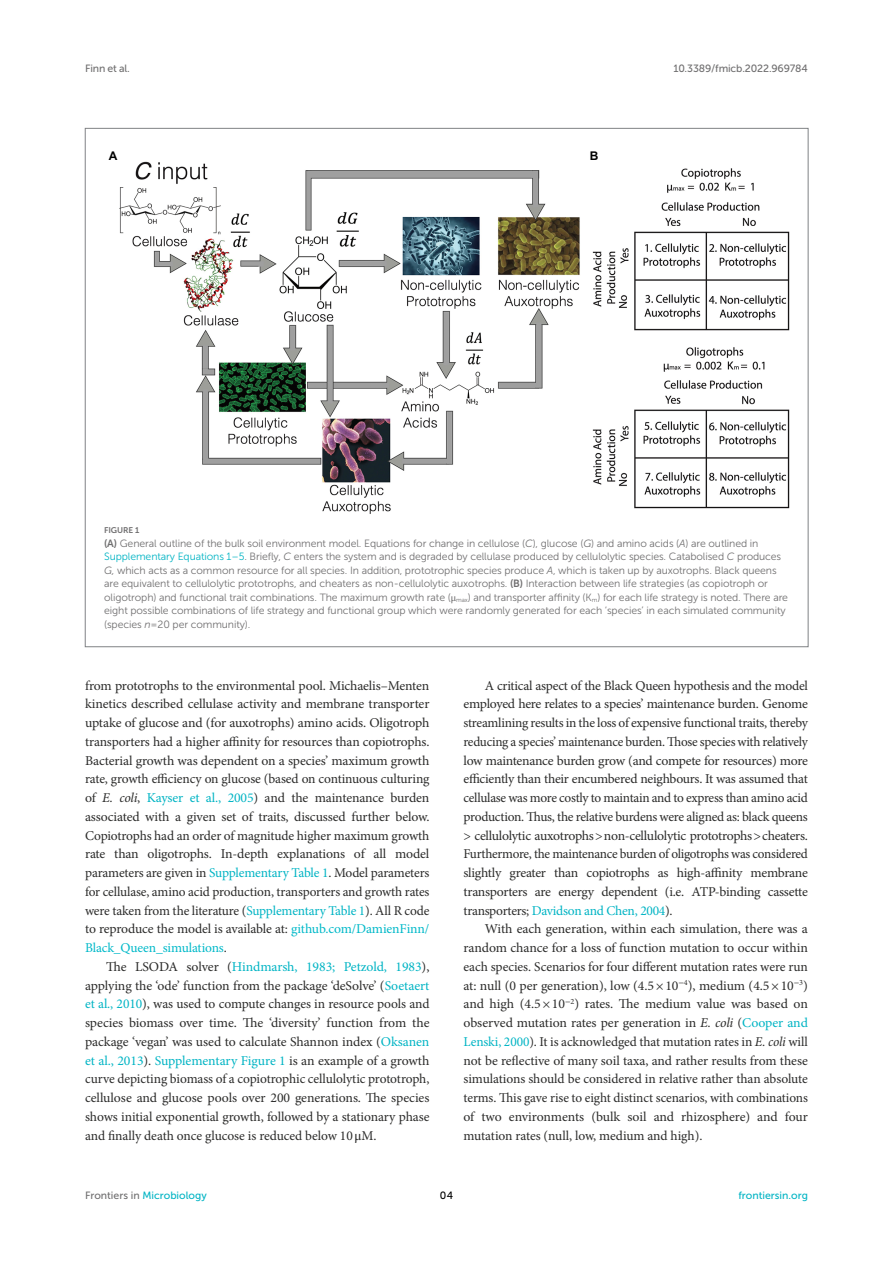
<style>
.page{position:relative;width:893px;height:1263px;background:#fff}
.page>*{position:absolute;margin:0;border:0;box-sizing:border-box;transform-origin:0 0}
.TEXT{font:13.5px/18.8px "Minion Pro";letter-spacing:-.01em;color:#2b2b2a;text-align:justify}
.TEXT_FLUSH{font:13.5px/18.8px "Minion Pro";letter-spacing:-.01em;color:#2b2b2a;text-align:justify}
.t1{font:700 12px "Arial";color:#000}
.FIG_LEG{font:10.5px/13.5px "Museo Sans 300";letter-spacing:-.01em;color:#706f70}
.t2{font:10.5px "Museo Sans 500";color:#00b4c4}
.t3{font:10.5px "Museo Sans 500";letter-spacing:-.015em;color:#706f70}
.t4{font:10.5px "Museo Sans 500";color:#000}
.FIG_HD{font:8.25px "Museo Sans 700";letter-spacing:-.01em;color:#706f70}
.s1{font-family:"Museo Sans 700"}
.s2{font-style:italic}
.s3{color:#00b4c4}
.s4{font-family:"STIX General"}
.s5{color:#00b9c9}
.s6{color:#706f70}
</style>
<div class="page">
<img style="left:119px;top:161px;width:670px;height:353px">
<p class="t3" style="left:85px;top:63px;width:46px">Finn et al.</p>
<p class="t3" style="left:673px;top:63px;width:136px">10.3389/fmicb.2022.969784</p>
<p class="t1" style="left:109px;top:148px;width:10px">A</p>
<p class="t1" style="left:590px;top:148px;width:10px">B</p>
<p class="FIG_HD" style="left:104px;top:526px;width:37px">FIGURE 1</p>
<p class="FIG_LEG" style="left:104px;top:536px;width:685px"><span class="s1">(A)</span> General outline of the bulk soil environment model. Equations for change in cellulose (<span class="s2">C</span>), glucose (<span class="s2">G</span>) and amino acids (<span class="s2">A</span>) are outlined in <span class="s3">Supplementary Equations 1–5</span>. Briefly, <span class="s2">C</span> enters the system and is degraded by cellulase produced by cellulolytic species. Catabolised <span class="s2">C</span> produces <span class="s2">G,</span> which acts as a common resource for all species. In addition, prototrophic species produce <span class="s2">A</span>, which is taken up by auxotrophs. Black queens are equivalent to cellulolytic prototrophs, and cheaters as non-cellulolytic auxotrophs. <span class="s1">(B)</span> Interaction between life strategies (as copiotroph or oligotroph) and functional trait combinations. The maximum growth rate (<span class="s4">μ</span><sub>max</sub>) and transporter affinity (K<sub>m</sub>) for each life strategy is noted. There are eight possible combinations of life strategy and functional group which were randomly generated for each ‘species’ in each simulated community (species <span class="s2">n</span> = 20 per community).</p>
<p class="TEXT_FLUSH" style="left:85px;top:676px;width:346px">from prototrophs to the environmental pool. Michaelis–Menten kinetics described cellulase activity and membrane transporter uptake of glucose and (for auxotrophs) amino acids. Oligotroph transporters had a higher affinity for resources than copiotrophs.<br>Bacterial growth was dependent on a species’ maximum growth rate, growth efficiency on glucose (based on continuous culturing of <span class="s2">E. coli</span>, <span class="s3">Kayser et al., 2005</span>) and the maintenance burden associated with a given set of traits, discussed further below.<br>Copiotrophs had an order of magnitude higher maximum growth rate than oligotrophs. In-depth explanations of all model parameters are given in <span class="s3">Supplementary Table 1</span>. Model parameters for cellulase, amino acid production, transporters and growth rates were taken from the literature (<span class="s3">Supplementary Table 1</span>). All R code to reproduce the model is available at: <span class="s5">github.com/DamienFinn/ Black_Queen_simulations</span>.</p>
<p class="TEXT" style="left:85px;top:957px;width:346px;text-indent:21px">The LSODA solver (<span class="s3">Hindmarsh, 1983; Petzold, 1983</span>), applying the ‘ode’ function from the package ‘deSolve’ (<span class="s3">Soetaert et al., 2010</span>), was used to compute changes in resource pools and species biomass over time. The ‘diversity’ function from the package ‘vegan’ was used to calculate Shannon index (<span class="s3">Oksanen et al., 2013</span>). <span class="s3">Supplementary Figure 1</span> is an example of a growth curve depicting biomass of a copiotrophic cellulolytic prototroph, cellulose and glucose pools over 200 generations. The species shows initial exponential growth, followed by a stationary phase and finally death once glucose is reduced below 10<span class="s4">μ</span>M.</p>
<p class="TEXT" style="left:463px;top:676px;width:346px;text-indent:21px">A critical aspect of the Black Queen hypothesis and the model employed here relates to a species’ maintenance burden. Genome streamlining results in the loss of expensive functional traits, thereby reducing a species’ maintenance burden. Those species with relatively low maintenance burden grow (and compete for resources) more efficiently than their encumbered neighbours. It was assumed that cellulase was more costly to maintain and to express than amino acid production. Thus, the relative burdens were aligned as: black queens &gt; cellulolytic auxotrophs&gt;non-cellulolytic prototrophs&gt;cheaters.<br>Furthermore, the maintenance burden of oligotrophs was considered slightly greater than copiotrophs as high-affinity membrane transporters are energy dependent (i.e. ATP-binding cassette transporters; <span class="s3">Davidson and Chen, 2004</span>).</p>
<p class="TEXT" style="left:463px;top:920px;width:346px;text-indent:21px">With each generation, within each simulation, there was a random chance for a loss of function mutation to occur within each species. Scenarios for four different mutation rates were run at: null (0 per generation), low (4.5×10<sup>−</sup><sup>4</sup>), medium (4.5×10<sup>−</sup><sup>3</sup>) and high (4.5×10<sup>−</sup><sup>2</sup>) rates. The medium value was based on observed mutation rates per generation in <span class="s2">E. coli</span> (<span class="s3">Cooper and Lenski, 2000</span>). It is acknowledged that mutation rates in <span class="s2">E. coli</span> will not be reflective of many soil taxa, and rather results from these simulations should be considered in relative rather than absolute terms. This gave rise to eight distinct scenarios, with combinations of two environments (bulk soil and rhizosphere) and four mutation rates (null, low, medium and high).</p>
<p class="t2" style="left:85px;top:1190px;width:123px"><span class="s6">Frontiers in</span> Microbiology</p>
<p class="t4" style="left:440px;top:1190px;width:15px">04</p>
<p class="t2" style="left:738px;top:1190px;width:71px">frontiersin.org</p>
</div>
